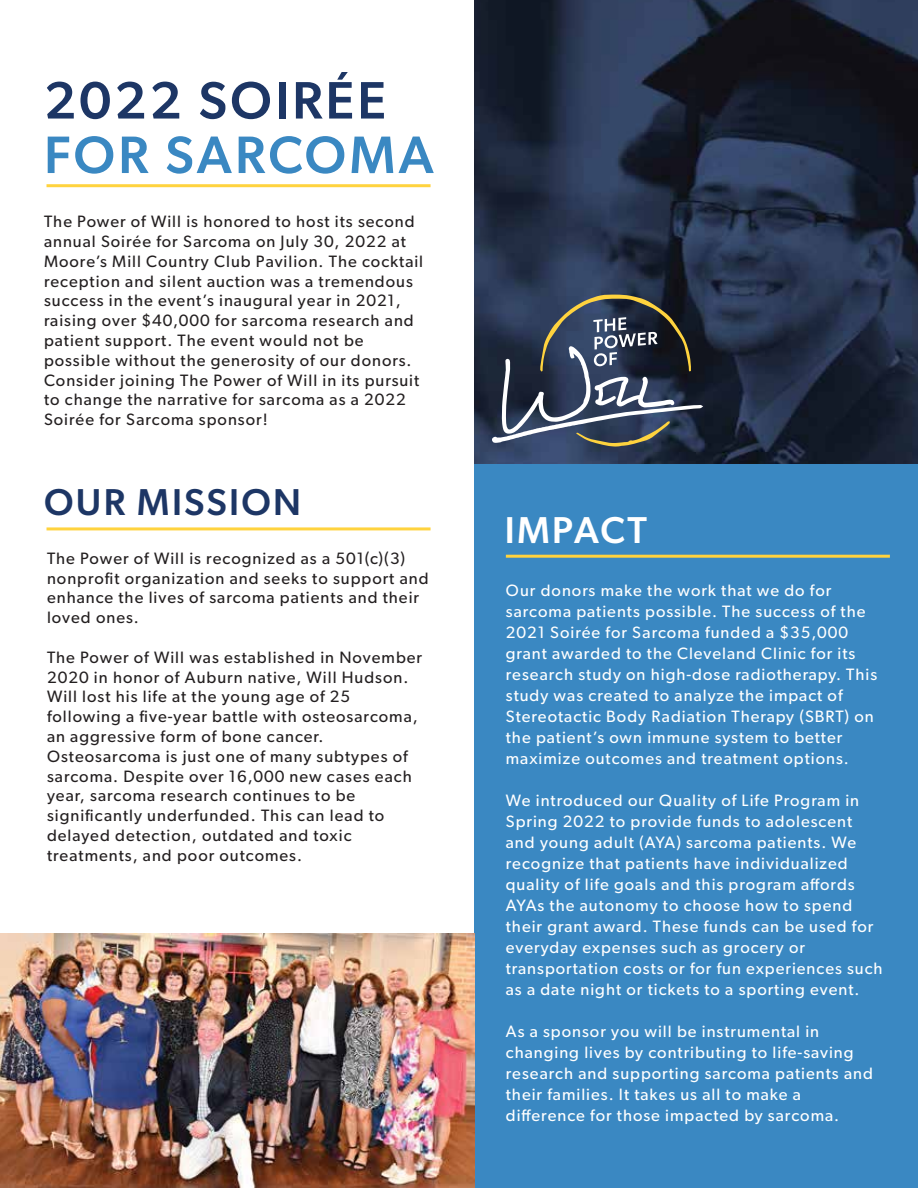
<style>
.page{position:relative;width:918px;height:1188px;background:#fff}
.page>*{position:absolute;margin:0;border:0;box-sizing:border-box;transform-origin:0 0}
.t1{font:500 52.8px "Gibson";letter-spacing:.06em;color:#1d3665}
.t2{font:500 52.8px "Gibson";letter-spacing:.06em;color:#3a88c2}
.t3{font:500 37.5px "Gibson";letter-spacing:.06em;color:#1d3665}
.t4{font:500 37.5px "Gibson";letter-spacing:.06em;color:#fff}
.t5{font:16.5px/19.8px "Gibson";letter-spacing:.06em;color:#231f20}
.t6{font:16.5px/21px "Gibson";letter-spacing:.06em;color:#fff}
</style>
<div class="page">
<div style="left:475px;top:0;width:443px;height:1188px;background:#3a88c2"></div>
<img style="left:475px;top:0;width:443px;height:464px">
<hr style="left:47px;top:184px;width:384px;height:3px;background:#ffd33e">
<hr style="left:47px;top:527px;width:384px;height:3px;background:#ffd33e">
<hr style="left:506px;top:555px;width:384px;height:3px;background:#ffd33e">
<img style="left:0;top:934px;width:475px;height:254px">
<svg style="left:492px;top:294px;width:211px;height:153px"></svg>
<h1 class="t1" style="left:44px;top:69px;width:343px">2022 SOIRÉE</h1>
<h1 class="t2" style="left:44px;top:123px;width:391px">FOR SARCOMA</h1>
<p class="t5" style="left:44px;top:211px;width:381px">The Power of Will is honored to host its second annual Soirée for Sarcoma on July 30, 2022 at Moore’s Mill Country Club Pavilion. The cocktail reception and silent auction was a tremendous success in the event’s inaugural year in 2021, raising over $40,000 for sarcoma research and patient support. The event would not be possible without the generosity of our donors.<br>Consider joining The Power of Will in its pursuit to change the narrative for sarcoma as a 2022<br>Soirée for Sarcoma sponsor!</p>
<h2 class="t3" style="left:44px;top:480px;width:258px">OUR MISSION</h2>
<p class="t5" style="left:47px;top:548px;width:383px">The Power of Will is recognized as a 501(c)(3) nonprofit organization and seeks to support and enhance the lives of sarcoma patients and their loved ones.</p>
<p class="t5" style="left:47px;top:647px;width:377px">The Power of Will was established in November 2020 in honor of Auburn native, Will Hudson.<br>Will lost his life at the young age of 25 following a five-year battle with osteosarcoma, an aggressive form of bone cancer.<br>Osteosarcoma is just one of many subtypes of sarcoma. Despite over 16,000 new cases each year, sarcoma research continues to be significantly underfunded. This can lead to delayed detection, outdated and toxic treatments, and poor outcomes.</p>
<h2 class="t4" style="left:505px;top:507px;width:144px">IMPACT</h2>
<p class="t6" style="left:506px;top:580px;width:373px">Our donors make the work that we do for sarcoma patients possible. The success of the 2021 Soirée for Sarcoma funded a $35,000 grant awarded to the Cleveland Clinic for its research study on high-dose radiotherapy. This study was created to analyze the impact of Stereotactic Body Radiation Therapy (SBRT) on the patient’s own immune system to better maximize outcomes and treatment options.</p>
<p class="t6" style="left:506px;top:790px;width:378px">We introduced our Quality of Life Program in Spring 2022 to provide funds to adolescent and young adult (AYA) sarcoma patients. We recognize that patients have individualized quality of life goals and this program affords AYAs the autonomy to choose how to spend their grant award. These funds can be used for everyday expenses such as grocery or transportation costs or for fun experiences such as a date night or tickets to a sporting event.</p>
<p class="t6" style="left:506px;top:1021px;width:369px">As a sponsor you will be instrumental in changing lives by contributing to life-saving research and supporting sarcoma patients and their families. It takes us all to make a difference for those impacted by sarcoma.</p>
</div>
